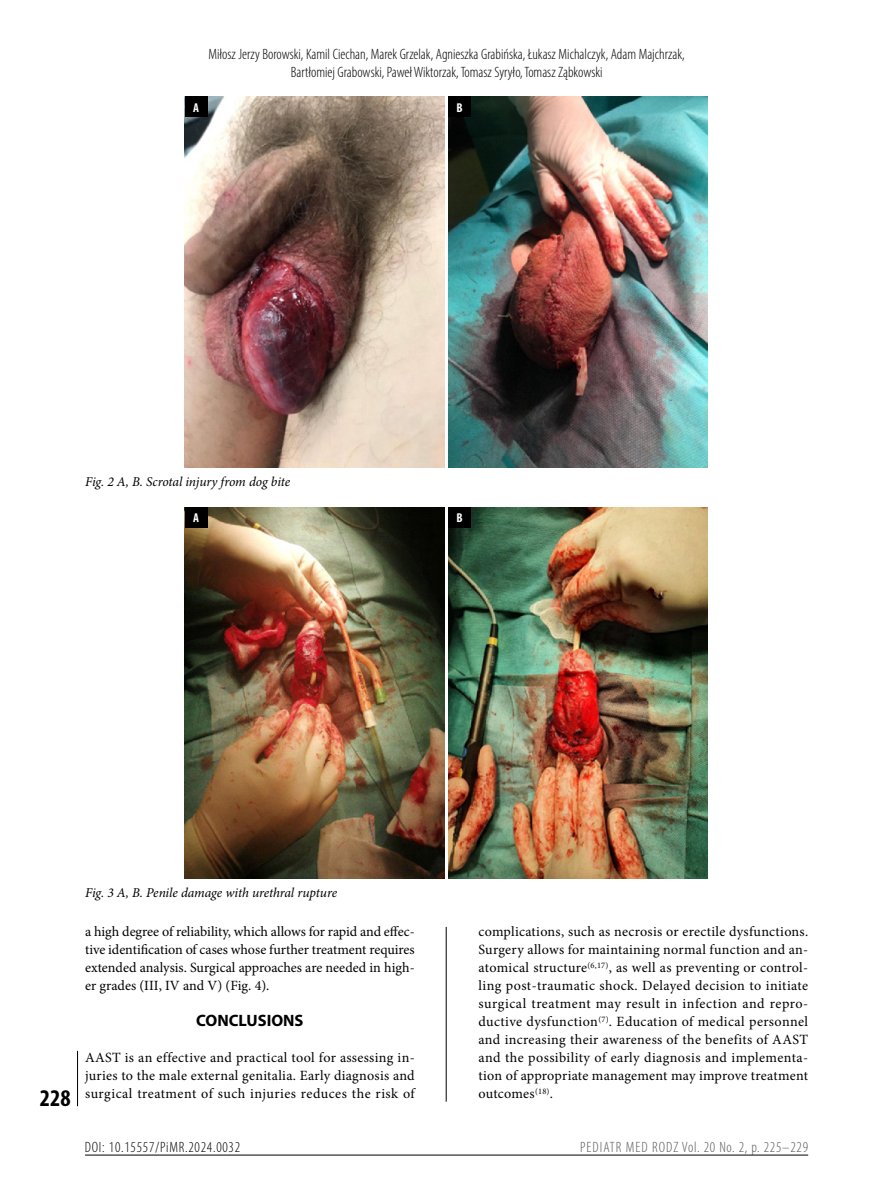
<style>
.page{position:relative;width:872px;height:1191px;background:#fff}
.page>*{position:absolute;margin:0;border:0;box-sizing:border-box;transform-origin:0 0}
.t1{font:700 condensed 24px "Myriad Pro";color:#000}
.t2{font:700 16.5px "Myriad Pro";color:#000}
.t3{font:300 condensed 15px/18px "Myriad Pro";color:#000;text-align:center}
.t4{font:300 condensed 15px "Myriad Pro";letter-spacing:.06em;color:#58595b}
.t5{font:300 condensed 15px "Myriad Pro";letter-spacing:.05em;color:#000}
.t6{font:14.1px/18px "Minion Pro";letter-spacing:.01em;color:#000;text-align:justify}
.t7{font:italic 13.5px "Minion Pro";letter-spacing:-.01em;color:#000}
.t8{font:700 condensed 12.9px "Myriad Pro";color:#fff}
</style>
<div class="page">
<hr style="left:77px;top:1050px;width:1px;height:56px;background:#000">
<hr style="left:85px;top:1154px;width:723px;height:1px;background:#000">
<hr style="left:446px;top:927px;width:1px;height:174px;background:#000">
<img style="left:185px;top:97px;width:259px;height:371px">
<img style="left:448px;top:97px;width:260px;height:371px">
<div style="left:185px;top:97px;width:22px;height:20px;background:#000"></div>
<div style="left:448px;top:97px;width:23px;height:20px;background:#000"></div>
<img style="left:185px;top:507px;width:259px;height:371px">
<img style="left:448px;top:507px;width:260px;height:372px">
<div style="left:185px;top:507px;width:22px;height:21px;background:#000"></div>
<div style="left:448px;top:507px;width:23px;height:21px;background:#000"></div>
<p class="t3" style="left:208px;top:45px;width:478px">Miłosz Jerzy Borowski, Kamil Ciechan, Marek Grzelak, Agnieszka Grabińska, Łukasz Michalczyk, Adam Majchrzak,<br>Bartłomiej Grabowski, Paweł Wiktorzak, Tomasz Syryło, Tomasz Ząbkowski</p>
<p class="t8" style="left:193px;top:99px;width:7px">A</p>
<p class="t8" style="left:456px;top:99px;width:8px">B</p>
<p class="t7" style="left:85px;top:472px;width:207px">Fig. 2 A, B. Scrotal injury from dog bite</p>
<p class="t8" style="left:193px;top:510px;width:7px">A</p>
<p class="t8" style="left:456px;top:510px;width:8px">B</p>
<h1 class="t1" style="left:40px;top:1083px;width:32px">228</h1>
<p class="t7" style="left:85px;top:883px;width:253px">Fig. 3 A, B. Penile damage with urethral rupture</p>
<p class="t6" style="left:85px;top:923px;width:331px">a high degree of reliability, which allows for rapid and effec&shy;tive identification of cases whose further treatment requires extended analysis. Surgical approaches are needed in high&shy;er grades (III, IV and V) (Fig. 4).</p>
<p class="t2" style="left:196px;top:1010px;width:109px">CONCLUSIONS</p>
<p class="t6" style="left:85px;top:1049px;width:331px">AAST is an effective and practical tool for assessing in&shy;juries to the male external genitalia. Early diagnosis and surgical treatment of such injuries reduces the risk of</p>
<p class="t6" style="left:478px;top:923px;width:331px">complications, such as necrosis or erectile dysfunctions.<br>Surgery allows for maintaining normal function and an&shy;atomical structure<sup>(6,17)</sup>, as well as preventing or control&shy;ling post-traumatic shock. Delayed decision to initiate surgical treatment may result in infection and repro&shy;ductive dysfunction<sup>(7)</sup>. Education of medical personnel and increasing their awareness of the benefits of AAST and the possibility of early diagnosis and implementa&shy;tion of appropriate management may improve treatment outcomes<sup>(18)</sup>.</p>
<p class="t5" style="left:85px;top:1138px;width:157px">DOI: 10.15557/PiMR.2024.0032</p>
<p class="t4" style="left:580px;top:1138px;width:229px">PEDIATR MED RODZ Vol. 20 No. 2, p. 225–229</p>
</div>
